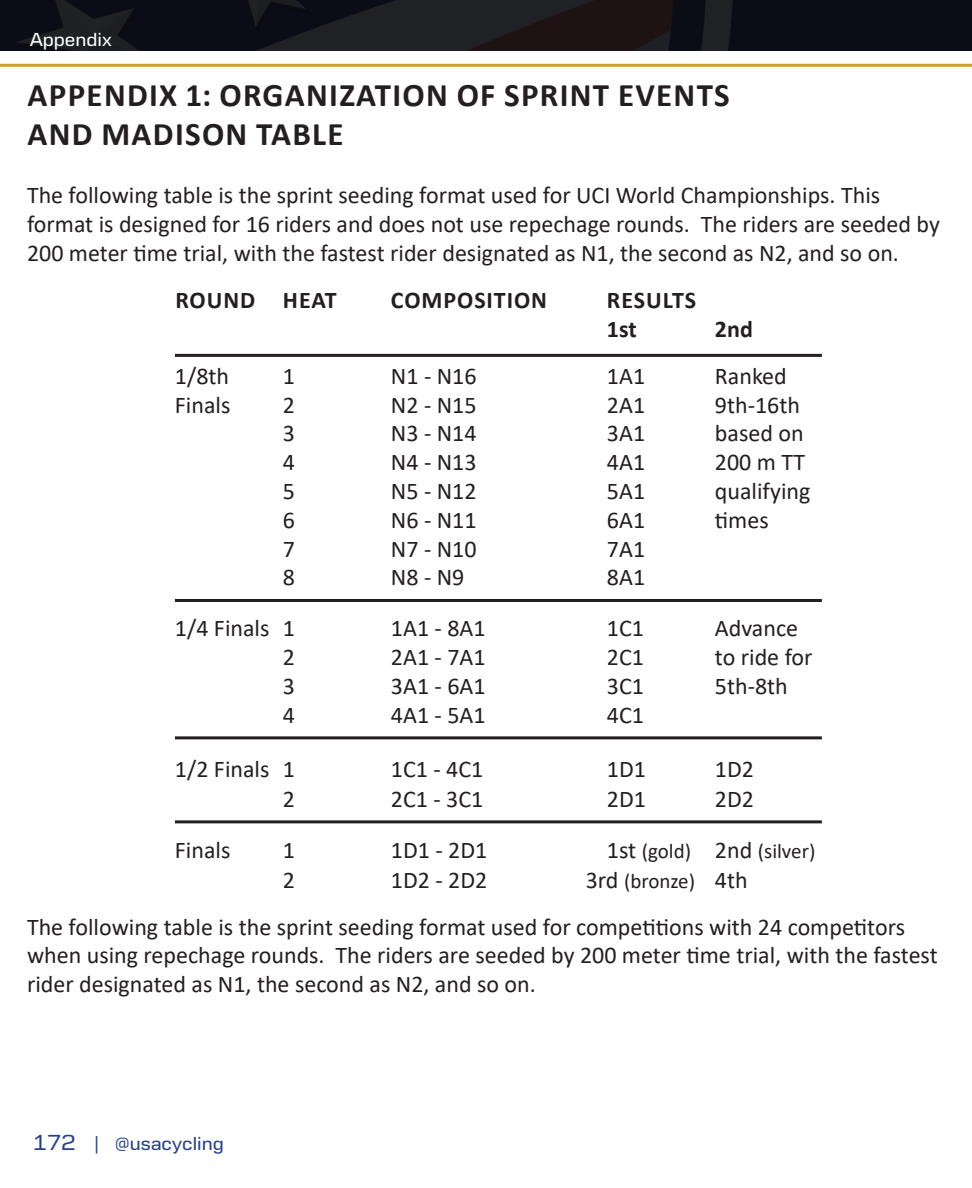
<style>
.page{position:relative;width:972px;height:1188px;background:#fff}
.page>*{position:absolute;margin:0;border:0;box-sizing:border-box;transform-origin:0 0}
.t1{font:700 33px "Calibri";letter-spacing:.04em;color:#231f20}
.t2{font:24px/28.8px "Calibri";color:#231f20}
.t3{font:700 24px "Calibri";letter-spacing:.04em;color:#231f20}
.t4{font:21px "Calibri";color:#231f20}
.t5{font:18px "Moire";color:#253f8e}
.t6{font:18px "Moire";color:#fff}
.s1{font-size:24px}
.s2{font-size:21px}
</style>
<div class="page">
<img style="left:0;top:0;width:972px;height:51px">
<hr style="left:0;top:64px;width:972px;height:3px;background:#d4a027">
<hr style="left:175px;top:354px;width:647px;height:3px;background:#231f20">
<hr style="left:175px;top:599px;width:647px;height:3px;background:#231f20">
<hr style="left:175px;top:736px;width:647px;height:3px;background:#231f20">
<hr style="left:175px;top:820px;width:647px;height:3px;background:#231f20">
<p class="t6" style="left:30px;top:29px;width:83px">Appendix</p>
<p class="t1" style="left:28px;top:71px;width:704px">APPENDIX 1: ORGANIZATION OF SPRINT EVENTS</p>
<p class="t1" style="left:28px;top:111px;width:317px">AND MADISON TABLE</p>
<p class="t2" style="left:27px;top:180px;width:914px">The following table is the sprint seeding format used for UCI World Championships. This format is designed for 16 riders and does not use repechage rounds. The riders are seeded by<br>200 meter time trial, with the fastest rider designated as N1, the second as N2, and so on.</p>
<p class="t3" style="left:175px;top:283px;width:163px">ROUND HEAT</p>
<p class="t3" style="left:391px;top:283px;width:158px">COMPOSITION</p>
<p class="t3" style="left:607px;top:283px;width:91px">RESULTS</p>
<p class="t3" style="left:607px;top:312px;width:31px">1st</p>
<p class="t3" style="left:715px;top:312px;width:39px">2nd</p>
<p class="t2" style="left:175px;top:361px;width:56px">1/8th</p>
<p class="t2" style="left:283px;top:361px;width:14px">1</p>
<p class="t2" style="left:391px;top:361px;width:87px">N1 - N16</p>
<p class="t2" style="left:607px;top:361px;width:40px">1A1</p>
<p class="t2" style="left:715px;top:361px;width:73px">Ranked</p>
<p class="t2" style="left:175px;top:390px;width:57px">Finals</p>
<p class="t2" style="left:283px;top:390px;width:14px">2</p>
<p class="t2" style="left:391px;top:390px;width:87px">N2 - N15</p>
<p class="t2" style="left:607px;top:390px;width:40px">2A1</p>
<p class="t2" style="left:715px;top:390px;width:87px">9th-16th</p>
<p class="t2" style="left:283px;top:419px;width:14px">3</p>
<p class="t2" style="left:391px;top:419px;width:87px">N3 - N14</p>
<p class="t2" style="left:607px;top:419px;width:40px">3A1</p>
<p class="t2" style="left:715px;top:419px;width:90px">based on</p>
<p class="t2" style="left:283px;top:447px;width:14px">4</p>
<p class="t2" style="left:391px;top:447px;width:87px">N4 - N13</p>
<p class="t2" style="left:607px;top:447px;width:40px">4A1</p>
<p class="t2" style="left:715px;top:447px;width:92px">200 m TT</p>
<p class="t2" style="left:283px;top:476px;width:14px">5</p>
<p class="t2" style="left:391px;top:476px;width:87px">N5 - N12</p>
<p class="t2" style="left:607px;top:476px;width:40px">5A1</p>
<p class="t2" style="left:715px;top:476px;width:97px">qualifying</p>
<p class="t2" style="left:283px;top:505px;width:14px">6</p>
<p class="t2" style="left:391px;top:505px;width:87px">N6 - N11</p>
<p class="t2" style="left:607px;top:505px;width:40px">6A1</p>
<p class="t2" style="left:715px;top:505px;width:55px">times</p>
<p class="t2" style="left:283px;top:534px;width:14px">7</p>
<p class="t2" style="left:391px;top:534px;width:87px">N7 - N10</p>
<p class="t2" style="left:607px;top:534px;width:40px">7A1</p>
<p class="t2" style="left:283px;top:563px;width:14px">8</p>
<p class="t2" style="left:391px;top:563px;width:75px">N8 - N9</p>
<p class="t2" style="left:607px;top:563px;width:40px">8A1</p>
<p class="t2" style="left:175px;top:614px;width:122px">1/4 Finals 1</p>
<p class="t2" style="left:391px;top:614px;width:96px">1A1 - 8A1</p>
<p class="t2" style="left:607px;top:614px;width:39px">1C1</p>
<p class="t2" style="left:715px;top:614px;width:85px">Advance</p>
<p class="t2" style="left:283px;top:642px;width:14px">2</p>
<p class="t2" style="left:391px;top:642px;width:96px">2A1 - 7A1</p>
<p class="t2" style="left:607px;top:642px;width:39px">2C1</p>
<p class="t2" style="left:715px;top:642px;width:99px">to ride for</p>
<p class="t2" style="left:283px;top:671px;width:14px">3</p>
<p class="t2" style="left:391px;top:671px;width:96px">3A1 - 6A1</p>
<p class="t2" style="left:607px;top:671px;width:39px">3C1</p>
<p class="t2" style="left:715px;top:671px;width:74px">5th-8th</p>
<p class="t2" style="left:283px;top:700px;width:14px">4</p>
<p class="t2" style="left:391px;top:700px;width:96px">4A1 - 5A1</p>
<p class="t2" style="left:607px;top:700px;width:39px">4C1</p>
<p class="t2" style="left:175px;top:754px;width:122px">1/2 Finals 1</p>
<p class="t2" style="left:391px;top:754px;width:94px">1C1 - 4C1</p>
<p class="t2" style="left:607px;top:754px;width:41px">1D1</p>
<p class="t2" style="left:715px;top:754px;width:41px">1D2</p>
<p class="t2" style="left:283px;top:784px;width:14px">2</p>
<p class="t2" style="left:391px;top:784px;width:94px">2C1 - 3C1</p>
<p class="t2" style="left:607px;top:784px;width:41px">2D1</p>
<p class="t2" style="left:715px;top:784px;width:41px">2D2</p>
<p class="t2" style="left:175px;top:835px;width:57px">Finals</p>
<p class="t2" style="left:283px;top:835px;width:14px">1</p>
<p class="t2" style="left:391px;top:835px;width:98px">1D1 - 2D1</p>
<p class="t4" style="left:607px;top:836px;width:210px"><span class="s1">1st</span> (gold) <span class="s1">2nd</span> (silver)</p>
<p class="t2" style="left:283px;top:865px;width:14px">2</p>
<p class="t2" style="left:391px;top:865px;width:98px">1D2 - 2D2</p>
<p class="t4" style="left:586px;top:866px;width:164px"><span class="s1">3rd</span> (bronze) <span class="s1">4th</span></p>
<p class="t2" style="left:27px;top:912px;width:912px">The following table is the sprint seeding format used for competitions with 24 competitors when using repechage rounds. The riders are seeded by 200 meter time trial, with the fastest rider designated as N1, the second as N2, and so on.</p>
<p class="t5" style="left:33px;top:1133px;width:192px"><span class="s2">172</span> | @usacycling</p>
</div>
